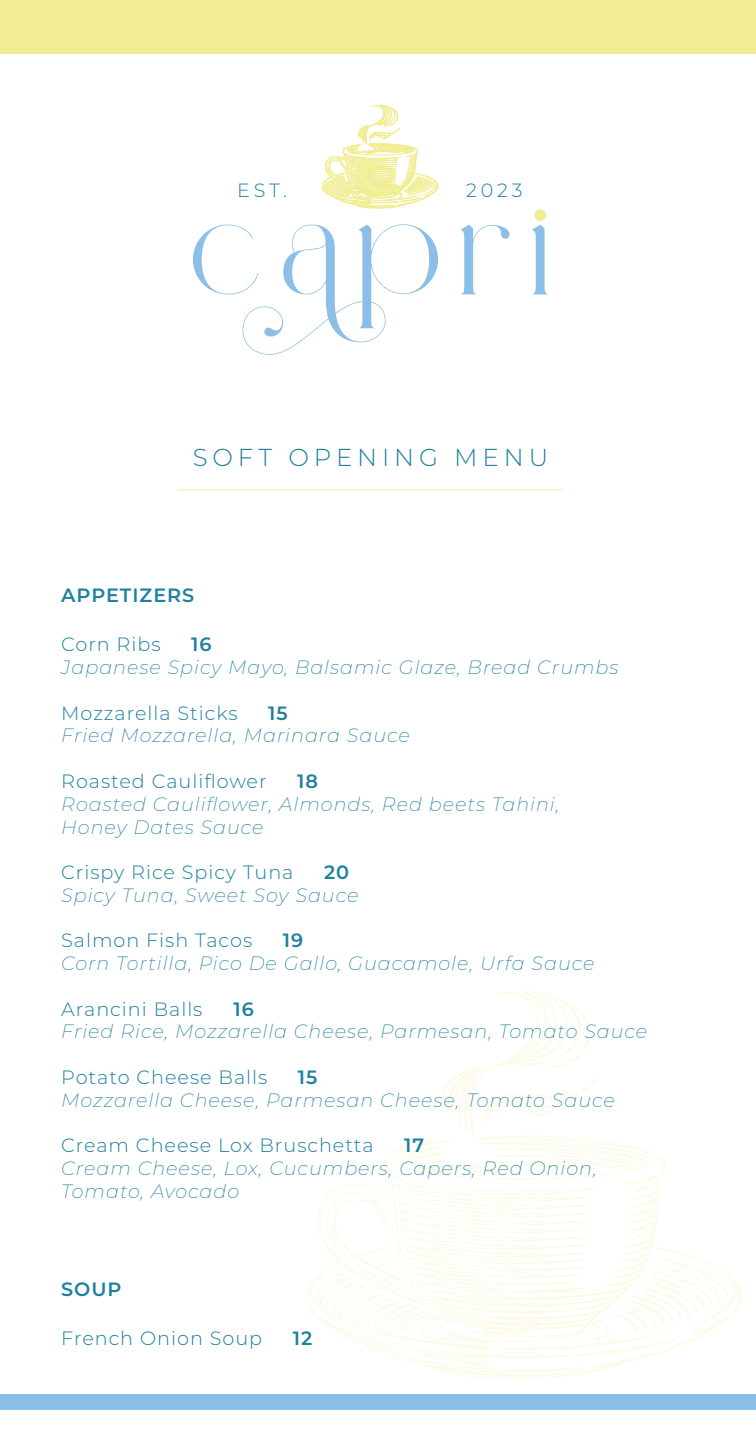
<style>
.page{position:relative;width:756px;height:1449px;background:#fff}
.page>*{position:absolute;margin:0;border:0;box-sizing:border-box;transform-origin:0 0}
.t1{font:148.05px "Beauty Ballerina";color:#8bbfe7}
.t2{font:300 24.5px "Montserrat";letter-spacing:.2em;color:#1f80a0}
.t3{font:italic 200 19.25px/22.8px "Montserrat";letter-spacing:.05em;color:#1f80a0}
.t4{font:300 19.25px "Montserrat";letter-spacing:.05em;color:#1f80a0}
.t5{font:600 19.25px "Montserrat";letter-spacing:.05em;color:#1f80a0}
</style>
<div class="page">
<svg style="left:305px;top:990px;width:437px;height:388px"></svg>
<div style="left:535px;top:209px;width:11px;height:12px;background:#f1ed92;border-radius:50%"></div>
<svg style="left:321px;top:104px;width:118px;height:105px"></svg>
<div style="left:0;top:0;width:756px;height:54px;background:#f1ed92"></div>
<hr style="left:178px;top:489px;width:385px;height:1px;background:#f1ed92">
<div style="left:0;top:1394px;width:756px;height:16px;background:#8bbfe7"></div>
<p class="t4" style="left:237px;top:177px;width:51px">EST.</p>
<p class="t4" style="left:466px;top:177px;width:58px">2023</p>
<h1 class="t1" style="left:193px;top:157px;width:363px">capri</h1>
<p class="t2" style="left:193px;top:441px;width:357px">SOFT OPENING MENU</p>
<p class="t5" style="left:61px;top:582px;width:135px">APPETIZERS</p>
<p class="t4" style="left:61px;top:632px;width:101px">Corn Ribs</p>
<p class="t5" style="left:191px;top:631px;width:22px">16</p>
<p class="t3" style="left:61px;top:655px;width:559px">Japanese Spicy Mayo, Balsamic Glaze, Bread Crumbs</p>
<p class="t4" style="left:61px;top:700px;width:178px">Mozzarella Sticks</p>
<p class="t5" style="left:268px;top:699px;width:21px">15</p>
<p class="t3" style="left:61px;top:724px;width:350px">Fried Mozzarella, Marinara Sauce</p>
<p class="t4" style="left:61px;top:768px;width:207px">Roasted Cauliflower</p>
<p class="t5" style="left:297px;top:768px;width:22px">18</p>
<p class="t3" style="left:61px;top:792px;width:500px">Roasted Cauliflower, Almonds, Red beets Tahini,<br>Honey Dates Sauce</p>
<p class="t4" style="left:61px;top:859px;width:234px">Crispy Rice Spicy Tuna</p>
<p class="t5" style="left:324px;top:859px;width:27px">20</p>
<p class="t3" style="left:61px;top:883px;width:299px">Spicy Tuna, Sweet Soy Sauce</p>
<p class="t4" style="left:61px;top:927px;width:192px">Salmon Fish Tacos</p>
<p class="t5" style="left:283px;top:927px;width:22px">19</p>
<p class="t3" style="left:61px;top:951px;width:535px">Corn Tortilla, Pico De Gallo, Guacamole, Urfa Sauce</p>
<p class="t4" style="left:61px;top:996px;width:143px">Arancini Balls</p>
<p class="t5" style="left:233px;top:995px;width:22px">16</p>
<p class="t3" style="left:61px;top:1020px;width:588px">Fried Rice, Mozzarella Cheese, Parmesan, Tomato Sauce</p>
<p class="t4" style="left:61px;top:1064px;width:208px">Potato Cheese Balls</p>
<p class="t5" style="left:298px;top:1063px;width:21px">15</p>
<p class="t3" style="left:61px;top:1088px;width:555px">Mozzarella Cheese, Parmesan Cheese, Tomato Sauce</p>
<p class="t4" style="left:61px;top:1132px;width:314px">Cream Cheese Lox Bruschetta</p>
<p class="t5" style="left:404px;top:1132px;width:22px">17</p>
<p class="t3" style="left:61px;top:1156px;width:537px">Cream Cheese, Lox, Cucumbers, Capers, Red Onion,<br>Tomato, Avocado</p>
<p class="t5" style="left:61px;top:1275px;width:62px">SOUP</p>
<p class="t4" style="left:61px;top:1325px;width:203px">French Onion Soup</p>
<p class="t5" style="left:293px;top:1324px;width:21px">12</p>
</div>
